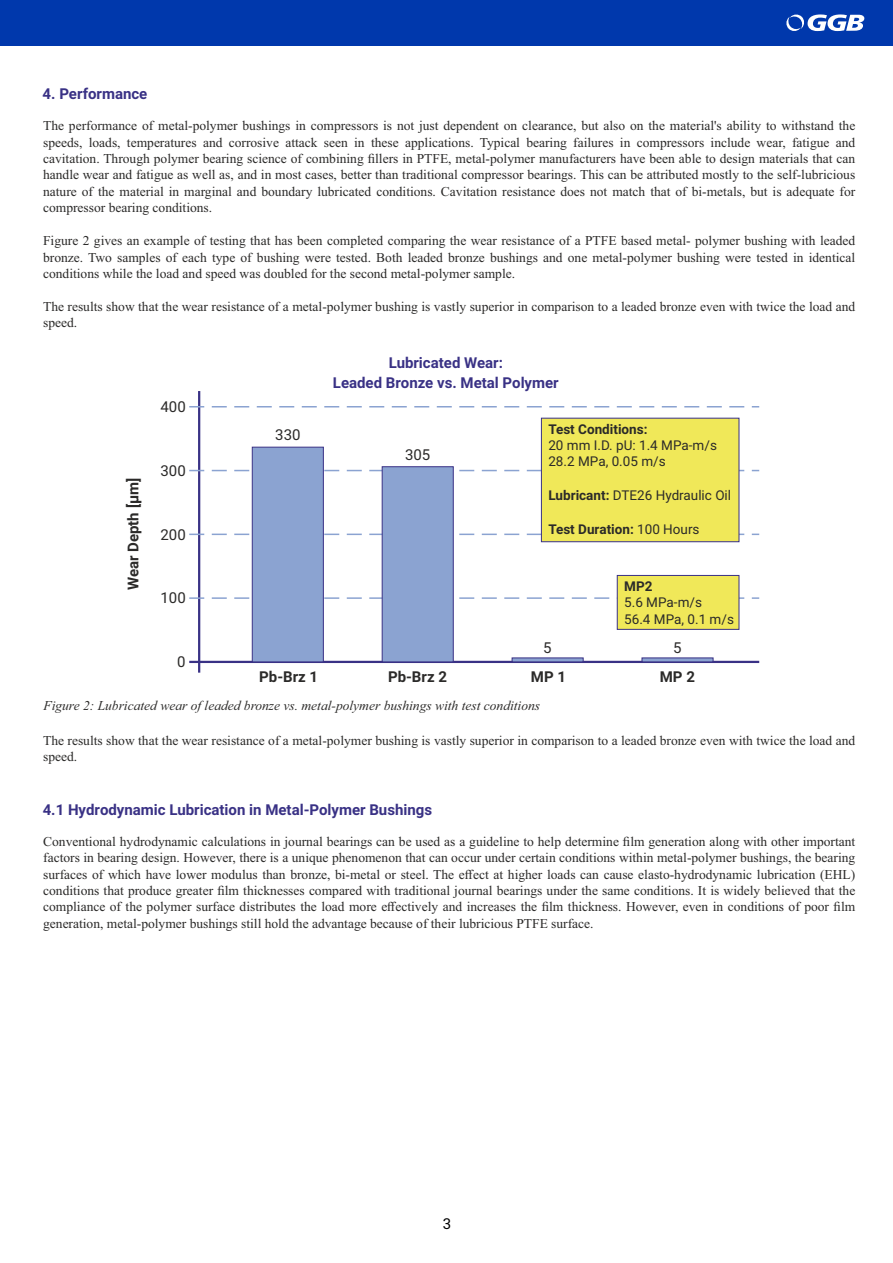
<style>
.page{position:relative;width:893px;height:1263px;background:#fff}
.page>*{position:absolute;margin:0;border:0;box-sizing:border-box;transform-origin:0 0}
.t1{font:700 15px/19.8px "Roboto";color:#393185;text-align:center}
.t2{font:700 15px "Roboto";color:#2b2a29}
.t3{font:15px "Roboto";color:#2b2a29}
.t4{font:15px "Roboto";color:#000}
.t5{font:13.5px/16.5px "Times New Roman";color:#2b2a29;text-align:justify}
.t6{font:13.5px/16.2px "Roboto";color:#2b2a29}
.t7{font:italic 13.5px "Times New Roman";color:#2b2a29}
.t8{font:700 13.5px "Roboto";color:#2b2a29}
.s1{font-weight:700}
.s2{font-weight:400}
</style>
<div class="page">
<div style="left:0;top:0;width:893px;height:46px;background:#0038ac"></div>
<hr style="left:198px;top:391px;width:2px;height:282px;background:#393185">
<svg style="left:189px;top:406px;width:570px;height:1px"></svg>
<svg style="left:189px;top:417px;width:570px;height:246px"></svg>
<svg style="left:786px;top:14px;width:78px;height:18px"></svg>
<p class="t1" style="left:43px;top:84px;width:106px">4. Performance</p>
<p class="t5" style="left:43px;top:119px;width:814px">The performance of metal-polymer bushings in compressors is not just dependent on clearance, but also on the material's ability to withstand the speeds, loads, temperatures and corrosive attack seen in these applications. Typical bearing failures in compressors include wear, fatigue and cavitation. Through polymer bearing science of combining fillers in PTFE, metal-polymer manufacturers have been able to design materials that can handle wear and fatigue as well as, and in most cases, better than traditional compressor bearings. This can be attributed mostly to the self-lubricious nature of the material in marginal and boundary lubricated conditions. Cavitation resistance does not match that of bi-metals, but is adequate for compressor bearing conditions.</p>
<p class="t5" style="left:43px;top:234px;width:814px">Figure 2 gives an example of testing that has been completed comparing the wear resistance of a PTFE based metal- polymer bushing with leaded bronze. Two samples of each type of bushing were tested. Both leaded bronze bushings and one metal-polymer bushing were tested in identical conditions while the load and speed was doubled for the second metal-polymer sample.</p>
<p class="t5" style="left:43px;top:300px;width:814px">The results show that the wear resistance of a metal-polymer bushing is vastly superior in comparison to a leaded bronze even with twice the load and speed.</p>
<p class="t3" style="left:160px;top:401px;width:27px">400</p>
<p class="t2" style="left:123px;top:590px;width:114px;rotate:-90deg">Wear Depth [µm]</p>
<p class="t3" style="left:160px;top:465px;width:27px">300</p>
<p class="t3" style="left:160px;top:528px;width:27px">200</p>
<p class="t3" style="left:160px;top:592px;width:27px">100</p>
<p class="t3" style="left:177px;top:656px;width:10px">0</p>
<p class="t3" style="left:275px;top:429px;width:27px">330</p>
<p class="t1" style="left:333px;top:352px;width:227px">Lubricated Wear:<br>Leaded Bronze vs. Metal Polymer</p>
<p class="t3" style="left:405px;top:449px;width:27px">305</p>
<p class="t8" style="left:548px;top:419px;width:101px">Test Conditions:</p>
<p class="t6" style="left:548px;top:439px;width:170px">20 mm I.D. pU: 1.4 MPa-m/s<br>28.2 MPa, 0.05 m/s</p>
<p class="t6" style="left:548px;top:489px;width:184px"><span class="s1">Lubricant:</span> DTE26 Hydraulic Oil</p>
<p class="t8" style="left:548px;top:520px;width:153px">Test Duration: <span class="s2">100 Hours</span></p>
<p class="t3" style="left:543px;top:641px;width:10px">5</p>
<p class="t8" style="left:624px;top:577px;width:30px">MP2</p>
<p class="t6" style="left:624px;top:596px;width:111px">5.6 MPa-m/s<br>56.4 MPa, 0.1 m/s</p>
<p class="t3" style="left:673px;top:641px;width:10px">5</p>
<p class="t2" style="left:259px;top:667px;width:60px">Pb-Brz 1</p>
<p class="t2" style="left:388px;top:667px;width:60px">Pb-Brz 2</p>
<p class="t2" style="left:531px;top:667px;width:37px">MP 1</p>
<p class="t2" style="left:660px;top:667px;width:37px">MP 2</p>
<p class="t7" style="left:43px;top:700px;width:498px">Figure 2: Lubricated wear of leaded bronze vs. metal-polymer bushings with test conditions</p>
<p class="t5" style="left:43px;top:733px;width:814px">The results show that the wear resistance of a metal-polymer bushing is vastly superior in comparison to a leaded bronze even with twice the load and speed.</p>
<p class="t1" style="left:43px;top:799px;width:391px">4.1 Hydrodynamic Lubrication in Metal-Polymer Bushings</p>
<p class="t5" style="left:43px;top:834px;width:814px">Conventional hydrodynamic calculations in journal bearings can be used as a guideline to help determine film generation along with other important factors in bearing design. However, there is a unique phenomenon that can occur under certain conditions within metal-polymer bushings, the bearing surfaces of which have lower modulus than bronze, bi-metal or steel. The effect at higher loads can cause elasto-hydrodynamic lubrication (EHL) conditions that produce greater film thicknesses compared with traditional journal bearings under the same conditions. It is widely believed that the compliance of the polymer surface distributes the load more effectively and increases the film thickness. However, even in conditions of poor film generation, metal-polymer bushings still hold the advantage because of their lubricious PTFE surface.</p>
<p class="t4" style="left:443px;top:1218px;width:10px">3</p>
</div>
